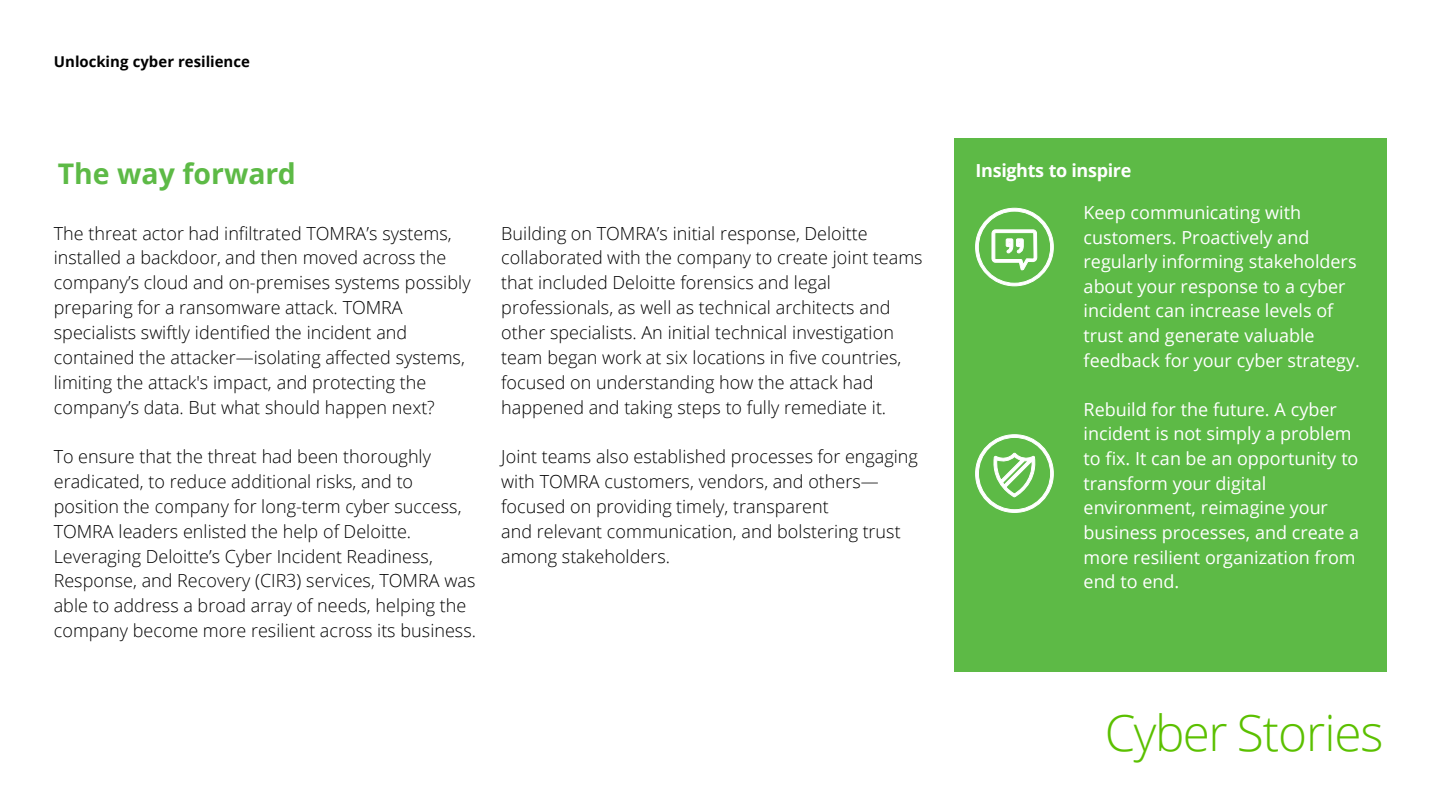
<style>
.page{position:relative;width:1440px;height:810px;background:#fff}
.page>*{position:absolute;margin:0;border:0;box-sizing:border-box;transform-origin:0 0}
.t1{font:300 49.5px "Open Sans";letter-spacing:-.02em;color:#5bc000}
.t2{font:700 28.5px "Open Sans";color:#5dba46}
.t3{font:300 18px/24.9px "Open Sans";color:#000}
.t4{font:18px/24.6px "Open Sans";letter-spacing:-.005em;color:#fff}
.t5{font:700 18px "Open Sans";letter-spacing:-.015em;color:#fff}
.t6{font:700 15px "Open Sans";color:#000}
</style>
<div class="page">
<div style="left:954px;top:138px;width:432px;height:534px;background:#5dba46"></div>
<svg style="left:975px;top:208px;width:79px;height:79px"></svg>
<svg style="left:975px;top:434px;width:79px;height:79px"></svg>
<p class="t6" style="left:54px;top:51px;width:198px">Unlocking cyber resilience</p>
<p class="t2" style="left:58px;top:154px;width:239px">The way forward</p>
<p class="t3" style="left:54px;top:220px;width:418px">The threat actor had infiltrated TOMRA’s systems, installed a backdoor, and then moved across the company’s cloud and on-premises systems possibly preparing for a ransomware attack. TOMRA specialists swiftly identified the incident and contained the attacker—isolating affected systems, limiting the attack's impact, and protecting the company’s data. But what should happen next?</p>
<p class="t3" style="left:54px;top:444px;width:424px">To ensure that the threat had been thoroughly eradicated, to reduce additional risks, and to position the company for long-term cyber success, TOMRA leaders enlisted the help of Deloitte.<br>Leveraging Deloitte’s Cyber Incident Readiness, Response, and Recovery (CIR3) services, TOMRA was able to address a broad array of needs, helping the company become more resilient across its business.</p>
<p class="t3" style="left:501px;top:220px;width:423px">Building on TOMRA’s initial response, Deloitte collaborated with the company to create joint teams that included Deloitte forensics and legal professionals, as well as technical architects and other specialists. An initial technical investigation team began work at six locations in five countries, focused on understanding how the attack had happened and taking steps to fully remediate it.</p>
<p class="t3" style="left:501px;top:444px;width:418px">Joint teams also established processes for engaging with TOMRA customers, vendors, and others— focused on providing timely, transparent<br>and relevant communication, and bolstering trust among stakeholders.</p>
<p class="t5" style="left:976px;top:157px;width:157px">Insights to inspire</p>
<p class="t4" style="left:1084px;top:200px;width:278px">Keep communicating with customers. Proactively and regularly informing stakeholders about your response to a cyber incident can increase levels of trust and generate valuable feedback for your cyber strategy.</p>
<p class="t4" style="left:1084px;top:397px;width:277px">Rebuild for the future. A cyber incident is not simply a problem to fix. It can be an opportunity to transform your digital environment, reimagine your business processes, and create a more resilient organization from end to end.</p>
<p class="t1" style="left:1105px;top:699px;width:280px">Cyber Stories</p>
</div>
